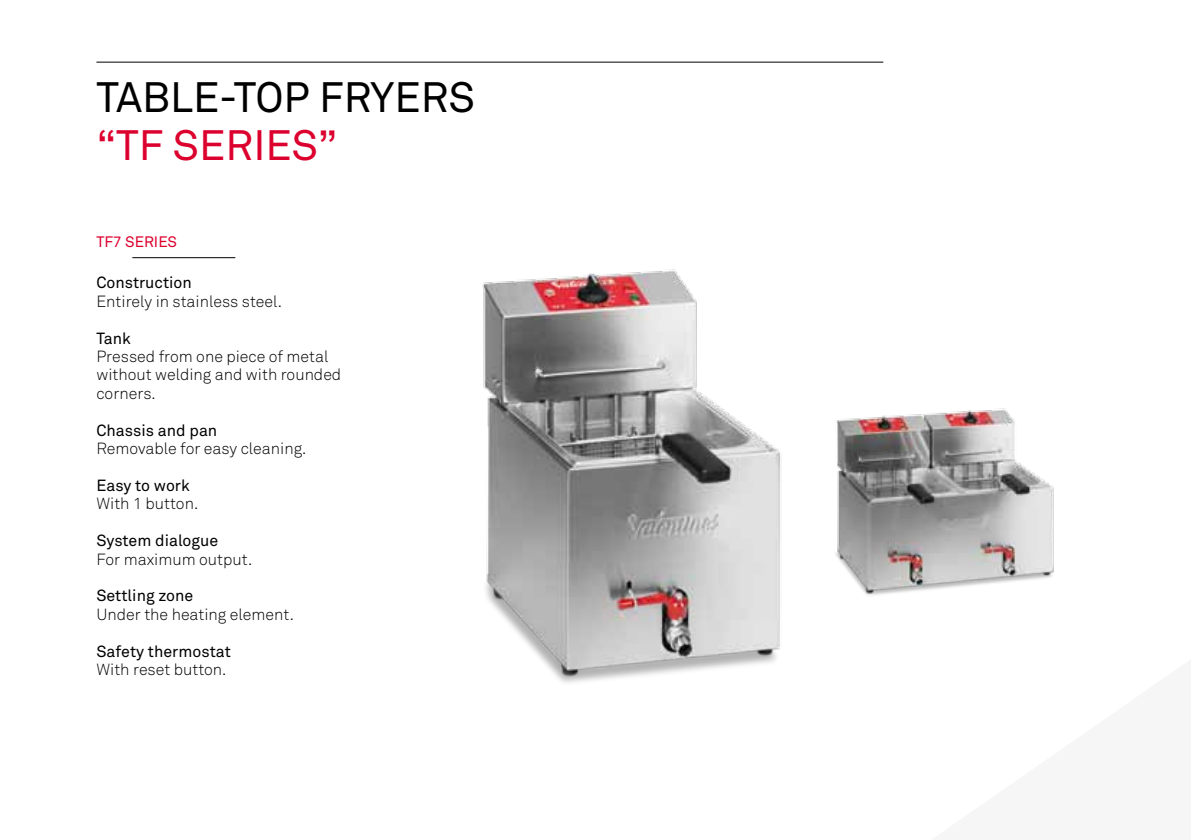
<style>
.page{position:relative;width:1191px;height:840px;background:#fff}
.page>*{position:absolute;margin:0;border:0;box-sizing:border-box;transform-origin:0 0}
.t1{font:42px "Akkurat";color:#000}
.t2{font:42px "Akkurat";color:#dc002e}
.t3{font:300 16px/18.4px "Akkurat";color:#000}
.t4{font:16px "Akkurat";color:#000}
.t5{font:15px "Akkurat";color:#dc002e}
</style>
<div class="page">
<img style="left:482px;top:269px;width:300px;height:414px">
<img style="left:835px;top:408px;width:219px;height:188px">
<hr style="left:132px;top:257px;width:103px;height:1px;background:#000">
<hr style="left:96px;top:62px;width:787px;height:1px;background:#000">
<h1 class="t1" style="left:96px;top:72px;width:380px">Table-top Fryers</h1>
<h1 class="t2" style="left:96px;top:120px;width:242px">“tf seri es”</h1>
<p class="t5" style="left:96px;top:233px;width:82px">TF7 seri es</p>
<p class="t4" style="left:96px;top:273px;width:97px">Construction</p>
<p class="t3" style="left:96px;top:292px;width:187px">Entirely in stainless steel.</p>
<p class="t4" style="left:96px;top:328px;width:36px">Tank</p>
<p class="t3" style="left:96px;top:347px;width:246px">Pressed from one piece of metal without welding and with rounded corners.</p>
<p class="t4" style="left:96px;top:420px;width:122px">Chassis and pan</p>
<p class="t3" style="left:96px;top:439px;width:211px">Removable for easy cleaning.</p>
<p class="t4" style="left:96px;top:475px;width:95px">Easy to work</p>
<p class="t3" style="left:96px;top:494px;width:103px">With 1 button.</p>
<p class="t4" style="left:96px;top:531px;width:123px">System dialogue</p>
<p class="t3" style="left:96px;top:549px;width:157px">For maximum output.</p>
<p class="t4" style="left:96px;top:586px;width:98px">Settling zone</p>
<p class="t3" style="left:96px;top:605px;width:199px">Under the heating element.</p>
<p class="t4" style="left:96px;top:641px;width:136px">Safety thermostat</p>
<p class="t3" style="left:96px;top:660px;width:131px">With reset button.</p>
</div>
